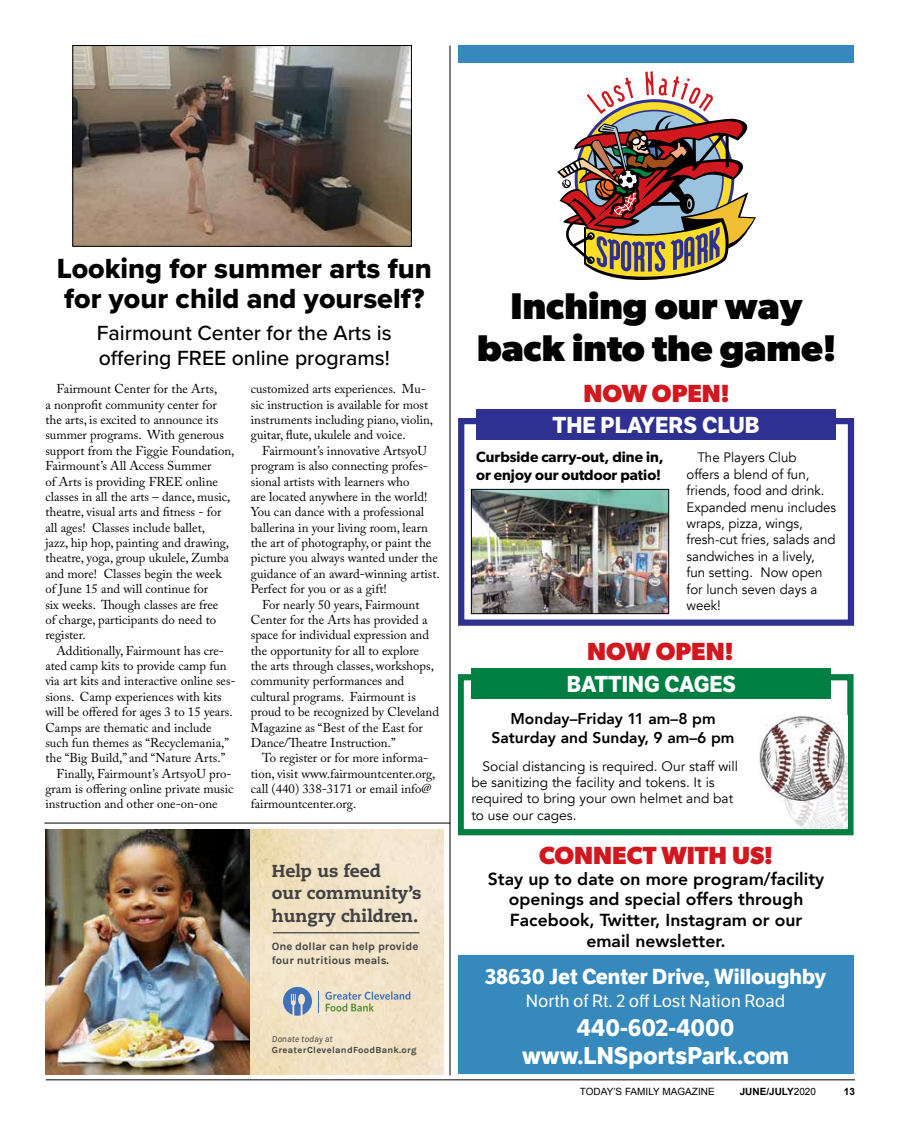
<style>
.page{position:relative;width:900px;height:1125px;background:#fff}
.page>*{position:absolute;margin:0;border:0;box-sizing:border-box;transform-origin:0 0}
.t1{font:700 37.25px/41.8px "Gibson";color:#000;text-align:center}
.t2{font:28.75px/30px "Proxima Nova Extrabld";color:#000}
.t3{font:700 24.88px "Gibson";color:#d2181f}
.t4{font:700 23.62px/28.1px "LFT Etica";color:#fff;text-align:center}
.t5{font:700 22.38px "LFT Etica";color:#fff}
.t6{font:500 21.25px/25px "Proxima Nova";color:#000}
.t7{font:700 21.12px "LFT Etica";color:#fff}
.t8{font:800 17.38px/20.9px "Avenir";color:#000;text-align:center}
.t9{font:800 17.38px/22.2px "Caecilia LT Std";color:#414042}
.t10{font:17.38px "LFT Etica";color:#fff}
.t11{font:800 15.5px/18.6px "Avenir";color:#000;text-align:center}
.t12{font:600 14.88px/17.9px "Gibson";color:#000}
.t13{font:13.62px/16.4px "Avenir";color:#000}
.t14{font:12.75px/15.4px "Adobe Caslon Pro";color:#000}
.t15{font:700 11.12px/13.4px "Karla";color:#414042}
.t16{font:10px "Arial";color:#000}
.t17{font:700 10px "Arial";color:#000}
.t18{font:700 9.25px "Karla";letter-spacing:.03em;color:#414042}
.t19{font:italic 9.25px "Karla";color:#414042}
.s1{font-weight:400}
</style>
<div class="page">
<hr style="left:46px;top:1080px;width:809px;height:1px;background:#000">
<img style="left:75px;top:47px;width:335px;height:197px">
<div style="left:73px;top:45px;width:339px;height:201px;border:1px solid #000"></div>
<svg style="left:557px;top:71px;width:199px;height:209px"></svg>
<div style="left:458px;top:956px;width:395px;height:118px;background:#3689bc"></div>
<div style="left:459px;top:46px;width:395px;height:17px;background:#3689bc"></div>
<div style="left:458px;top:674px;width:396px;height:161px;border:6px solid #007f42"></div>
<img style="left:759px;top:716px;width:88px;height:113px">
<div style="left:471px;top:668px;width:360px;height:30px;background:#007f42"></div>
<div style="left:458px;top:418px;width:396px;height:208px;border:6px solid #2e3092"></div>
<div style="left:476px;top:410px;width:360px;height:30px;background:#2e3092"></div>
<img style="left:473px;top:491px;width:194px;height:121px">
<div style="left:471px;top:489px;width:198px;height:125px;border:1px solid #000"></div>
<hr style="left:450px;top:46px;width:1px;height:1029px;background:#000">
<hr style="left:44px;top:823px;width:406px;height:1px;background:#000">
<img style="left:250px;top:829px;width:193px;height:245px">
<svg style="left:325px;top:991px;width:85px;height:21px;background:#cbccb9"></svg>
<svg style="left:283px;top:987px;width:29px;height:29px"></svg>
<svg style="left:318px;top:991px;width:1px;height:21px"></svg>
<hr style="left:273px;top:932px;width:147px;height:1px;background:#414042">
<img style="left:46px;top:829px;width:204px;height:245px">
<h2 class="t2" style="left:57px;top:253px;width:377px">Looking for summer arts fun for your child and yourself?</h2>
<h3 class="t6" style="left:97px;top:319px;width:296px">Fairmount Center for the Arts is offering FREE online programs!</h3>
<p class="t14" style="left:45px;top:381px;width:191px;text-indent:11px">Fairmount Center for the Arts,<br>a nonprofit community center for the arts, is excited to announce its summer programs. With generous support from the Figgie Foundation,<br>Fairmount’s All Access Summer<br>of Arts is providing FREE online classes in all the arts – dance, music, theatre, visual arts and fitness - for all ages! Classes include ballet,<br>jazz, hip hop, painting and drawing, theatre, yoga, group ukulele, Zumba and more! Classes begin the week of June 15 and will continue for<br>six weeks. Though classes are free<br>of charge, participants do need to register.</p>
<p class="t14" style="left:57px;top:643px;width:169px">Additionally, Fairmount has cre-</p>
<p class="t14" style="left:45px;top:658px;width:183px">ated camp kits to provide camp fun</p>
<p class="t14" style="left:45px;top:673px;width:192px">via art kits and interactive online ses-</p>
<p class="t14" style="left:45px;top:689px;width:178px">sions. Camp experiences with kits</p>
<p class="t14" style="left:45px;top:704px;width:189px">will be offered for ages 3 to 15 years.</p>
<p class="t14" style="left:45px;top:719px;width:168px">Camps are thematic and include</p>
<p class="t14" style="left:45px;top:735px;width:185px">such fun themes as “Recyclemania,”</p>
<p class="t14" style="left:45px;top:750px;width:181px">the “Big Build,” and “Nature Arts.”</p>
<p class="t14" style="left:57px;top:766px;width:177px">Finally, Fairmount’s ArtsyoU pro-</p>
<p class="t14" style="left:45px;top:781px;width:190px">gram is offering online private music</p>
<p class="t14" style="left:45px;top:796px;width:174px">instruction and other one-on-one</p>
<p class="t14" style="left:251px;top:381px;width:184px">customized arts experiences. Mu&shy;sic instruction is available for most instruments including piano, violin, guitar, flute, ukulele and voice.</p>
<p class="t14" style="left:262px;top:443px;width:167px">Fairmount’s innovative ArtsyoU</p>
<p class="t14" style="left:251px;top:458px;width:179px">program is also connecting profes-</p>
<p class="t14" style="left:251px;top:473px;width:160px">sional artists with learners who</p>
<p class="t14" style="left:251px;top:489px;width:178px">are located anywhere in the world!</p>
<p class="t14" style="left:251px;top:504px;width:175px">You can dance with a professional</p>
<p class="t14" style="left:251px;top:520px;width:179px">ballerina in your living room, learn</p>
<p class="t14" style="left:251px;top:535px;width:182px">the art of photography, or paint the</p>
<p class="t14" style="left:251px;top:550px;width:189px">picture you always wanted under the</p>
<p class="t14" style="left:251px;top:566px;width:190px">guidance of an award-winning artist.</p>
<p class="t14" style="left:251px;top:581px;width:138px">Perfect for you or as a gift!</p>
<p class="t14" style="left:262px;top:596px;width:159px">For nearly 50 years, Fairmount</p>
<p class="t14" style="left:251px;top:612px;width:178px">Center for the Arts has provided a</p>
<p class="t14" style="left:251px;top:627px;width:180px">space for individual expression and</p>
<p class="t14" style="left:251px;top:643px;width:170px">the opportunity for all to explore</p>
<p class="t14" style="left:251px;top:658px;width:185px">the arts through classes, workshops,</p>
<p class="t14" style="left:251px;top:673px;width:155px">community performances and</p>
<p class="t14" style="left:251px;top:689px;width:167px">cultural programs. Fairmount is</p>
<p class="t14" style="left:251px;top:704px;width:190px">proud to be recognized by Cleveland</p>
<p class="t14" style="left:251px;top:719px;width:174px">Magazine as “Best of the East for</p>
<p class="t14" style="left:251px;top:735px;width:146px">Dance/Theatre Instruction.”</p>
<p class="t14" style="left:262px;top:750px;width:168px">To register or for more informa-</p>
<p class="t14" style="left:251px;top:766px;width:186px">tion, visit www.fairmountcenter.org,</p>
<p class="t14" style="left:251px;top:781px;width:182px">call (440) 338-3171 or email info@</p>
<p class="t14" style="left:251px;top:796px;width:107px">fairmountcenter.org.</p>
<h3 class="t9" style="left:272px;top:860px;width:151px">Help us feed<br>our community’s hungry children.</h3>
<p class="t15" style="left:272px;top:940px;width:148px">One dollar can help provide four nutritious meals.</p>
<p class="t19" style="left:272px;top:1034px;width:63px">Donate today at</p>
<p class="t18" style="left:272px;top:1045px;width:146px">GreaterClevelandFoodBank.org</p>
<h1 class="t1" style="left:477px;top:284px;width:361px">Inching our way back into the game!</h1>
<h3 class="t3" style="left:583px;top:378px;width:148px">NOW OPEN!</h3>
<h3 class="t5" style="left:552px;top:412px;width:209px">THE PLAYERS CLUB</h3>
<p class="t13" style="left:686px;top:450px;width:151px;text-indent:11px">The Players Club<br>offers a blend of fun, friends, food and drink.<br>Expanded menu includes wraps, pizza, wings, fresh-cut fries, salads and sandwiches in a lively, fun setting. Now open for lunch seven days a week!</p>
<p class="t12" style="left:476px;top:448px;width:189px">Curbside carry-out, dine in, or enjoy our outdoor patio!</p>
<h3 class="t3" style="left:587px;top:637px;width:148px">NOW OPEN!</h3>
<h3 class="t5" style="left:567px;top:670px;width:171px">BATTING CAGES</h3>
<p class="t11" style="left:492px;top:709px;width:245px">Monday–Friday 11 am–8 pm<br>Saturday and Sunday, 9 am–6 pm</p>
<p class="t13" style="left:471px;top:758px;width:268px;text-indent:11px">Social distancing is required. Our staff will be sanitizing the facility and tokens. It is required to bring your own helmet and bat to use our cages.</p>
<h3 class="t3" style="left:539px;top:840px;width:235px">CONNECT WITH US!</h3>
<h3 class="t8" style="left:488px;top:868px;width:338px">Stay up to date on more program/facility openings and special offers through Facebook, Twitter, Instagram or our email newsletter.</h3>
<h3 class="t7" style="left:485px;top:964px;width:343px">38630 Jet Center Drive, Willoughby</h3>
<h3 class="t10" style="left:526px;top:991px;width:261px">North of Rt. 2 off Lost Nation Road</h3>
<h3 class="t4" style="left:522px;top:1014px;width:269px">440-602-4000 www.LNSportsPark.com</h3>
<p class="t16" style="left:580px;top:1085px;width:136px">TODAY’S FAMILY MAGAZINE</p>
<p class="t17" style="left:740px;top:1085px;width:78px">JUNE/JULY<span class="s1">2020</span></p>
<p class="t17" style="left:844px;top:1085px;width:13px">13</p>
</div>
